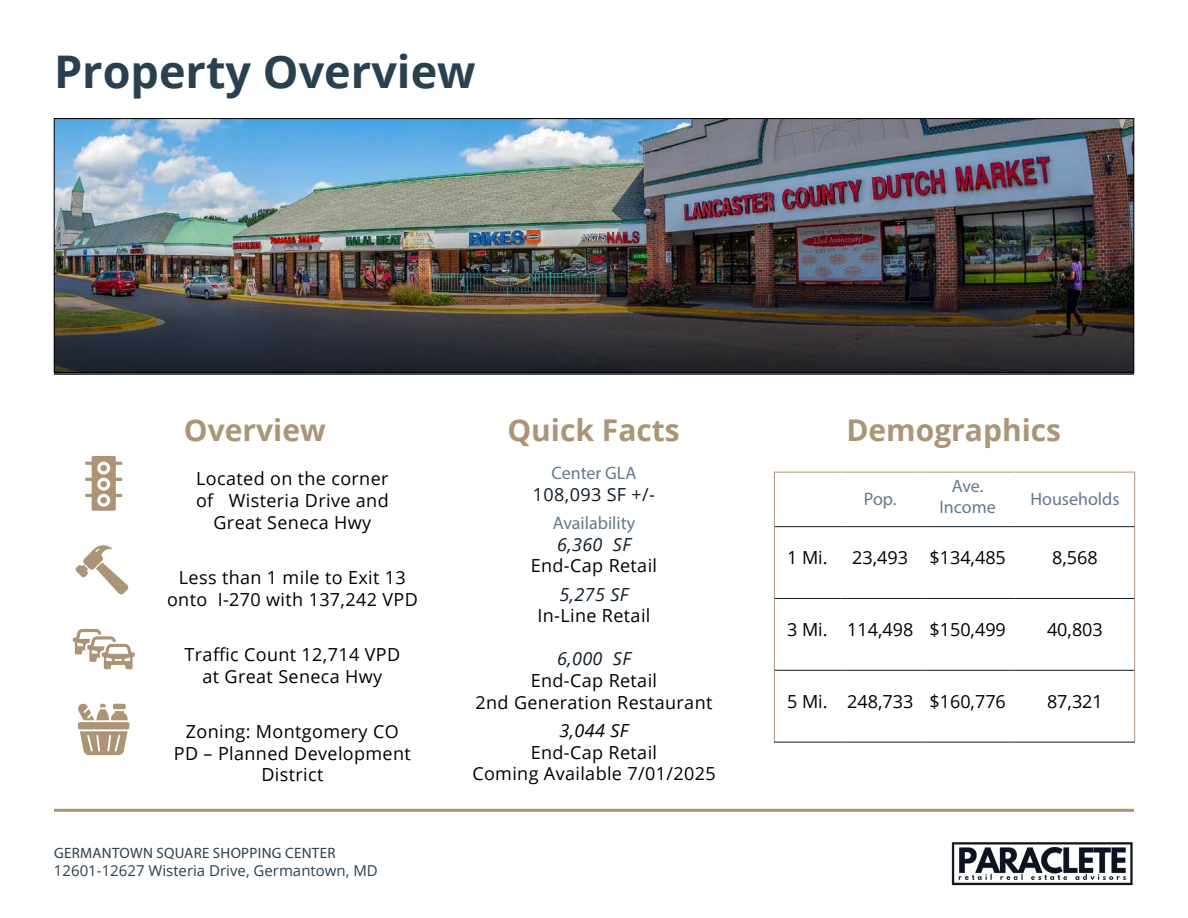
<style>
.page{position:relative;width:1188px;height:918px;background:#fff}
.page>*{position:absolute;margin:0;border:0;box-sizing:border-box;transform-origin:0 0}
.t1{font:700 45px "Open Sans";color:#2b404f}
.t2{font:700 30px "Open Sans";color:#ac9577}
.t3{font:18px/21.6px "Open Sans";letter-spacing:.02em;color:#000;text-align:center}
.t4{font:18px "Open Sans";color:#000}
.t5{font:18px/21.6px "Myriad Pro";color:#65798e;text-align:center}
.t6{font:italic 18px "Open Sans";letter-spacing:.02em;color:#0f1c29}
.t7{font:18px "Open Sans";letter-spacing:.02em;color:#0f1c29}
.t8{font:italic 18px "Open Sans";color:#000}
.t9{font:15px "Open Sans";color:#2b404f}
.t10{font:15px "Myriad Pro";letter-spacing:.02em;color:#2b404f}
</style>
<div class="page">
<img style="left:951px;top:842px;width:182px;height:44px">
<hr style="left:54px;top:809px;width:1080px;height:3px;background:#ac9577">
<img style="left:56px;top:120px;width:1076px;height:158px">
<img style="left:54px;top:278px;width:1080px;height:97px">
<svg style="left:775px;top:527px;width:359px;height:215px"></svg>
<hr style="left:774px;top:472px;width:66px;height:1px;background:#ac9577">
<hr style="left:774px;top:472px;width:1px;height:55px;background:#ac9577">
<hr style="left:840px;top:472px;width:80px;height:1px;background:#ac9577">
<hr style="left:920px;top:472px;width:95px;height:1px;background:#ac9577">
<hr style="left:1015px;top:472px;width:120px;height:1px;background:#ac9577">
<hr style="left:1134px;top:472px;width:1px;height:55px;background:#ac9577">
<hr style="left:774px;top:527px;width:1px;height:71px;background:#ac9577">
<hr style="left:1134px;top:527px;width:1px;height:71px;background:#ac9577">
<hr style="left:774px;top:598px;width:1px;height:72px;background:#ac9577">
<hr style="left:1134px;top:598px;width:1px;height:72px;background:#ac9577">
<hr style="left:774px;top:670px;width:1px;height:72px;background:#ac9577">
<hr style="left:1134px;top:670px;width:1px;height:72px;background:#ac9577">
<hr style="left:840px;top:472px;width:1px;height:54px;background:#fff">
<hr style="left:920px;top:472px;width:1px;height:54px;background:#fff">
<hr style="left:1015px;top:472px;width:1px;height:54px;background:#fff">
<hr style="left:840px;top:527px;width:1px;height:71px;background:#fff">
<hr style="left:920px;top:527px;width:1px;height:71px;background:#fff">
<hr style="left:1015px;top:527px;width:1px;height:71px;background:#fff">
<hr style="left:840px;top:599px;width:1px;height:71px;background:#fff">
<hr style="left:920px;top:599px;width:1px;height:71px;background:#fff">
<hr style="left:1015px;top:599px;width:1px;height:71px;background:#fff">
<hr style="left:840px;top:671px;width:1px;height:71px;background:#fff">
<hr style="left:920px;top:671px;width:1px;height:71px;background:#fff">
<hr style="left:1015px;top:671px;width:1px;height:71px;background:#fff">
<hr style="left:775px;top:526px;width:65px;height:1px;background:#0f1c29">
<hr style="left:840px;top:526px;width:80px;height:1px;background:#0f1c29">
<hr style="left:920px;top:526px;width:95px;height:1px;background:#0f1c29">
<hr style="left:1015px;top:526px;width:119px;height:1px;background:#0f1c29">
<hr style="left:775px;top:598px;width:65px;height:1px;background:#0f1c29">
<hr style="left:840px;top:598px;width:80px;height:1px;background:#0f1c29">
<hr style="left:920px;top:598px;width:95px;height:1px;background:#0f1c29">
<hr style="left:1015px;top:598px;width:119px;height:1px;background:#0f1c29">
<hr style="left:775px;top:670px;width:65px;height:1px;background:#0f1c29">
<hr style="left:840px;top:670px;width:80px;height:1px;background:#0f1c29">
<hr style="left:920px;top:670px;width:95px;height:1px;background:#0f1c29">
<hr style="left:1015px;top:670px;width:119px;height:1px;background:#0f1c29">
<hr style="left:774px;top:742px;width:66px;height:1px;background:#0f1c29">
<hr style="left:840px;top:742px;width:80px;height:1px;background:#0f1c29">
<hr style="left:920px;top:742px;width:95px;height:1px;background:#0f1c29">
<hr style="left:1015px;top:742px;width:120px;height:1px;background:#0f1c29">
<svg style="left:73px;top:629px;width:62px;height:40px"></svg>
<svg style="left:85px;top:456px;width:37px;height:55px"></svg>
<div style="left:78px;top:722px;width:51px;height:7px;background:#ac9577;border-radius:2px"></div>
<svg style="left:80px;top:731px;width:48px;height:24px"></svg>
<svg style="left:78px;top:704px;width:50px;height:16px"></svg>
<svg style="left:75px;top:545px;width:54px;height:50px"></svg>
<h1 class="t1" style="left:54px;top:40px;width:423px">Property Overview</h1>
<h2 class="t2" style="left:184px;top:409px;width:143px">Overview</h2>
<h2 class="t2" style="left:846px;top:409px;width:216px">Demographics</h2>
<h2 class="t2" style="left:507px;top:409px;width:174px">Quick Facts</h2>
<p class="t5" style="left:552px;top:462px;width:86px">Center GLA</p>
<p class="t7" style="left:533px;top:482px;width:124px">108,093 SF +/-</p>
<p class="t5" style="left:553px;top:512px;width:84px">Availability</p>
<p class="t6" style="left:557px;top:532px;width:75px">6,360 SF</p>
<p class="t3" style="left:531px;top:554px;width:128px">End-Cap Retail</p>
<p class="t6" style="left:560px;top:582px;width:70px">5,275 SF</p>
<p class="t3" style="left:538px;top:604px;width:114px">In-Line Retail</p>
<p class="t6" style="left:557px;top:647px;width:75px">6,000 SF</p>
<p class="t3" style="left:476px;top:669px;width:238px">End-Cap Retail<br>2nd Generation Restaurant</p>
<p class="t8" style="left:560px;top:718px;width:70px">3,044 SF</p>
<p class="t3" style="left:472px;top:741px;width:245px">End-Cap Retail<br>Coming Available 7/01/2025</p>
<p class="t3" style="left:196px;top:468px;width:194px">Located on the corner of Wisteria Drive and<br>Great Seneca Hwy</p>
<p class="t3" style="left:167px;top:566px;width:252px">Less than 1 mile to Exit 13 onto I-270 with 137,242 VPD</p>
<p class="t3" style="left:185px;top:643px;width:217px">Traffic Count 12,714 VPD at Great Seneca Hwy</p>
<p class="t3" style="left:174px;top:720px;width:238px">Zoning: Montgomery CO<br>PD – Planned Development<br>District</p>
<p class="t5" style="left:940px;top:475px;width:58px">Ave.<br>Income</p>
<p class="t5" style="left:1030px;top:488px;width:91px">Households</p>
<p class="t5" style="left:864px;top:488px;width:34px">Pop.</p>
<p class="t3" style="left:787px;top:547px;width:42px">1 Mi.</p>
<p class="t4" style="left:852px;top:546px;width:155px">23,493 $134,485</p>
<p class="t3" style="left:1052px;top:547px;width:47px">8,568</p>
<p class="t4" style="left:787px;top:617px;width:220px">3 Mi. 114,498 $150,499</p>
<p class="t3" style="left:1047px;top:618px;width:57px">40,803</p>
<p class="t4" style="left:787px;top:689px;width:220px">5 Mi. 248,733 $160,776</p>
<p class="t3" style="left:1047px;top:690px;width:57px">87,321</p>
<p class="t10" style="left:54px;top:843px;width:283px">GERMANTOWN SQUARE SHOPPING CENTER</p>
<p class="t9" style="left:54px;top:860px;width:325px">12601-12627 Wisteria Drive, Germantown, MD</p>
</div>
